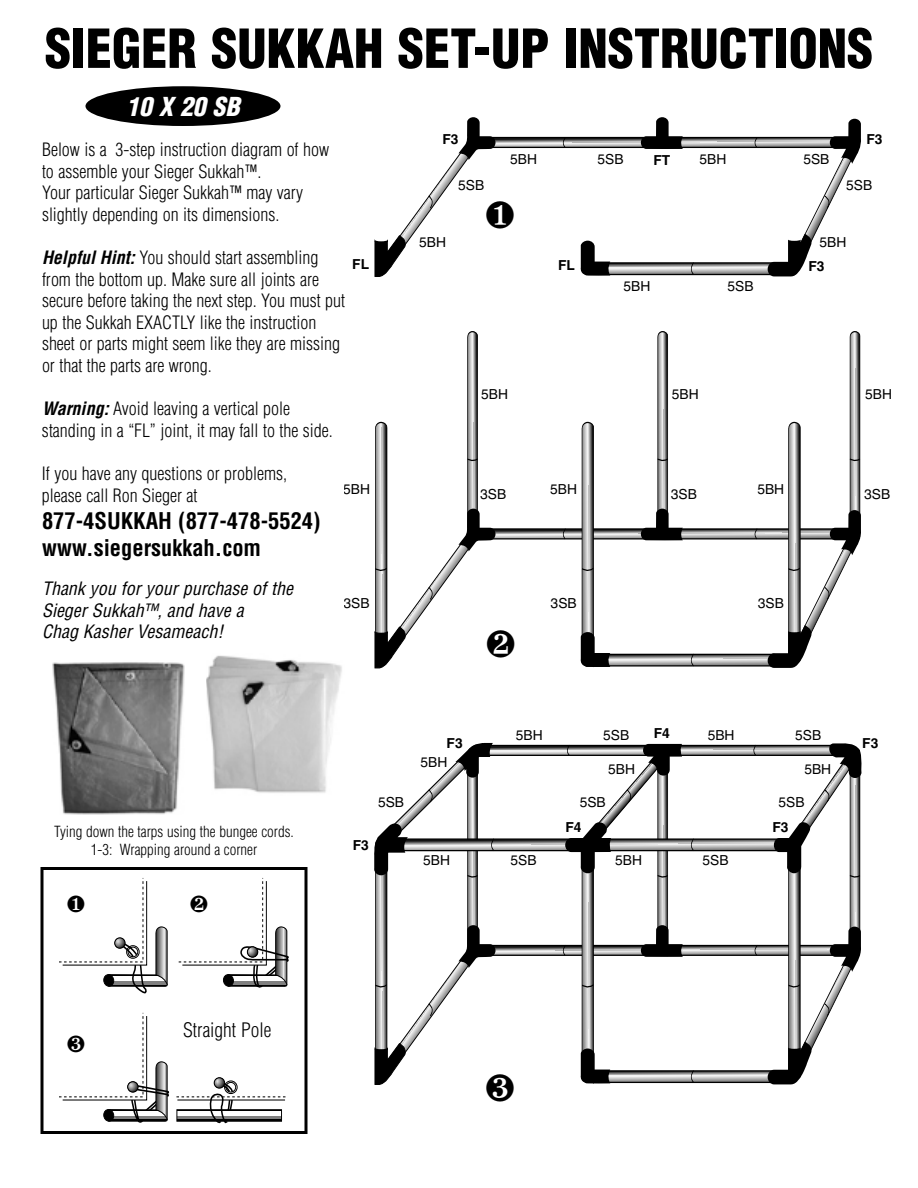
<style>
.page{position:relative;width:918px;height:1188px;background:#fff}
.page>*{position:absolute;margin:0;border:0;box-sizing:border-box;transform-origin:0 0}
.t1{font:900 condensed 52.5px "Helvetica";color:#000}
.t2{font:italic 900 condensed 25.5px "Helvetica";color:#fff}
.t3{font:700 condensed 22.5px/27px "Helvetica";color:#000}
.t4{font:300 condensed 19.5px "Helvetica";color:#000}
.t5{font:300 condensed 18px/21.6px "Helvetica";color:#000}
.t6{font:italic condensed 18px/21.6px "Helvetica";color:#000}
.t7{font:300 condensed 15px/18px "Helvetica";color:#000;text-align:center}
.t8{font:13.8px "Helvetica";color:#000}
.t9{font:700 13.8px "Helvetica";color:#000}
.s1{font-weight:700;font-style:italic}
</style>
<div class="page">
<svg style="left:176px;top:1078px;width:110px;height:46px"></svg>
<div style="left:214px;top:1077px;width:11px;height:12px;border:1px solid #000;border-radius:50%"></div>
<div style="left:40px;top:867px;width:268px;height:267px;border:3px solid #000"></div>
<img style="left:52px;top:662px;width:133px;height:153px">
<img style="left:206px;top:655px;width:136px;height:138px">
<div style="left:85px;top:86px;width:195px;height:40px;background:#000;border-radius:50%"></div>
<svg style="left:374px;top:117px;width:487px;height:160px"></svg>
<svg style="left:59px;top:878px;width:109px;height:116px"></svg>
<svg style="left:178px;top:878px;width:111px;height:110px"></svg>
<svg style="left:59px;top:1012px;width:111px;height:111px"></svg>
<svg style="left:374px;top:331px;width:487px;height:338px"></svg>
<svg style="left:374px;top:743px;width:488px;height:342px"></svg>
<h1 class="t1" style="left:45px;top:19px;width:830px">SIEGER SUKKAH SET-UP INSTRUCTIONS</h1>
<h2 class="t2" style="left:126px;top:92px;width:115px">10 X 20 SB</h2>
<p class="t9" style="left:442px;top:134px;width:18px">F3</p>
<p class="t9" style="left:866px;top:134px;width:18px">F3</p>
<p class="t5" style="left:42px;top:139px;width:289px">Below is a 3-step instruction diagram of how to assemble your Sieger Sukkah™.<br>Your particular Sieger Sukkah™ may vary slightly depending on its dimensions.</p>
<p class="t5" style="left:42px;top:247px;width:305px"><span class="s1">Helpful Hint:</span> You should start assembling from the bottom up. Make sure all joints are secure before taking the next step. You must put up the Sukkah EXACTLY like the instruction sheet or parts might seem like they are missing or that the parts are wrong.</p>
<p class="t5" style="left:42px;top:398px;width:292px"><span class="s1">Warning:</span> Avoid leaving a vertical pole standing in a “FL” joint, it may fall to the side.</p>
<p class="t5" style="left:42px;top:463px;width:247px">If you have any questions or problems, please call Ron Sieger at</p>
<p class="t3" style="left:42px;top:507px;width:280px">877-4SUKKAH (877-478-5524) www.siegersukkah.com</p>
<p class="t6" style="left:42px;top:578px;width:253px">Thank you for your purchase of the<br>Sieger Sukkah™, and have a<br>Chag Kasher Vesameach!</p>
<p class="t8" style="left:510px;top:154px;width:28px">5BH</p>
<p class="t8" style="left:598px;top:154px;width:28px">5SB</p>
<p class="t8" style="left:699px;top:154px;width:28px">5BH</p>
<p class="t8" style="left:803px;top:154px;width:28px">5SB</p>
<p class="t9" style="left:653px;top:155px;width:18px">FT</p>
<p class="t8" style="left:458px;top:180px;width:28px">5SB</p>
<p class="t8" style="left:846px;top:180px;width:28px">5SB</p>
<p class="t8" style="left:419px;top:237px;width:28px">5BH</p>
<p class="t8" style="left:820px;top:237px;width:28px">5BH</p>
<p class="t9" style="left:352px;top:258px;width:18px">FL</p>
<p class="t9" style="left:558px;top:260px;width:18px">FL</p>
<p class="t9" style="left:808px;top:261px;width:18px">F3</p>
<p class="t8" style="left:624px;top:281px;width:28px">5BH</p>
<p class="t8" style="left:727px;top:281px;width:28px">5SB</p>
<p class="t8" style="left:865px;top:389px;width:28px">5BH</p>
<p class="t8" style="left:672px;top:389px;width:28px">5BH</p>
<p class="t8" style="left:481px;top:389px;width:28px">5BH</p>
<p class="t8" style="left:343px;top:485px;width:28px">5BH</p>
<p class="t8" style="left:550px;top:485px;width:28px">5BH</p>
<p class="t8" style="left:757px;top:485px;width:28px">5BH</p>
<p class="t8" style="left:864px;top:489px;width:28px">3SB</p>
<p class="t8" style="left:671px;top:489px;width:28px">3SB</p>
<p class="t8" style="left:480px;top:489px;width:28px">3SB</p>
<p class="t8" style="left:344px;top:598px;width:28px">3SB</p>
<p class="t8" style="left:551px;top:598px;width:28px">3SB</p>
<p class="t8" style="left:758px;top:598px;width:28px">3SB</p>
<p class="t7" style="left:54px;top:823px;width:241px">Tying down the tarps using the bungee cords.<br>1-3: Wrapping around a corner</p>
<p class="t8" style="left:378px;top:797px;width:28px">5SB</p>
<p class="t9" style="left:353px;top:840px;width:18px">F3</p>
<p class="t9" style="left:447px;top:738px;width:18px">F3</p>
<p class="t8" style="left:420px;top:757px;width:28px">5BH</p>
<p class="t8" style="left:516px;top:730px;width:28px">5BH</p>
<p class="t8" style="left:603px;top:730px;width:28px">5SB</p>
<p class="t8" style="left:608px;top:764px;width:28px">5BH</p>
<p class="t8" style="left:580px;top:797px;width:28px">5SB</p>
<p class="t9" style="left:565px;top:822px;width:18px">F4</p>
<p class="t9" style="left:654px;top:728px;width:18px">F4</p>
<p class="t8" style="left:708px;top:730px;width:28px">5BH</p>
<p class="t8" style="left:795px;top:730px;width:28px">5SB</p>
<p class="t8" style="left:804px;top:764px;width:28px">5BH</p>
<p class="t8" style="left:779px;top:797px;width:28px">5SB</p>
<p class="t9" style="left:773px;top:822px;width:18px">F3</p>
<p class="t8" style="left:423px;top:855px;width:28px">5BH</p>
<p class="t8" style="left:511px;top:855px;width:28px">5SB</p>
<p class="t8" style="left:615px;top:855px;width:28px">5BH</p>
<p class="t8" style="left:703px;top:855px;width:28px">5SB</p>
<p class="t9" style="left:862px;top:738px;width:18px">F3</p>
<p class="t4" style="left:183px;top:1019px;width:90px">Straight Pole</p>
</div>
